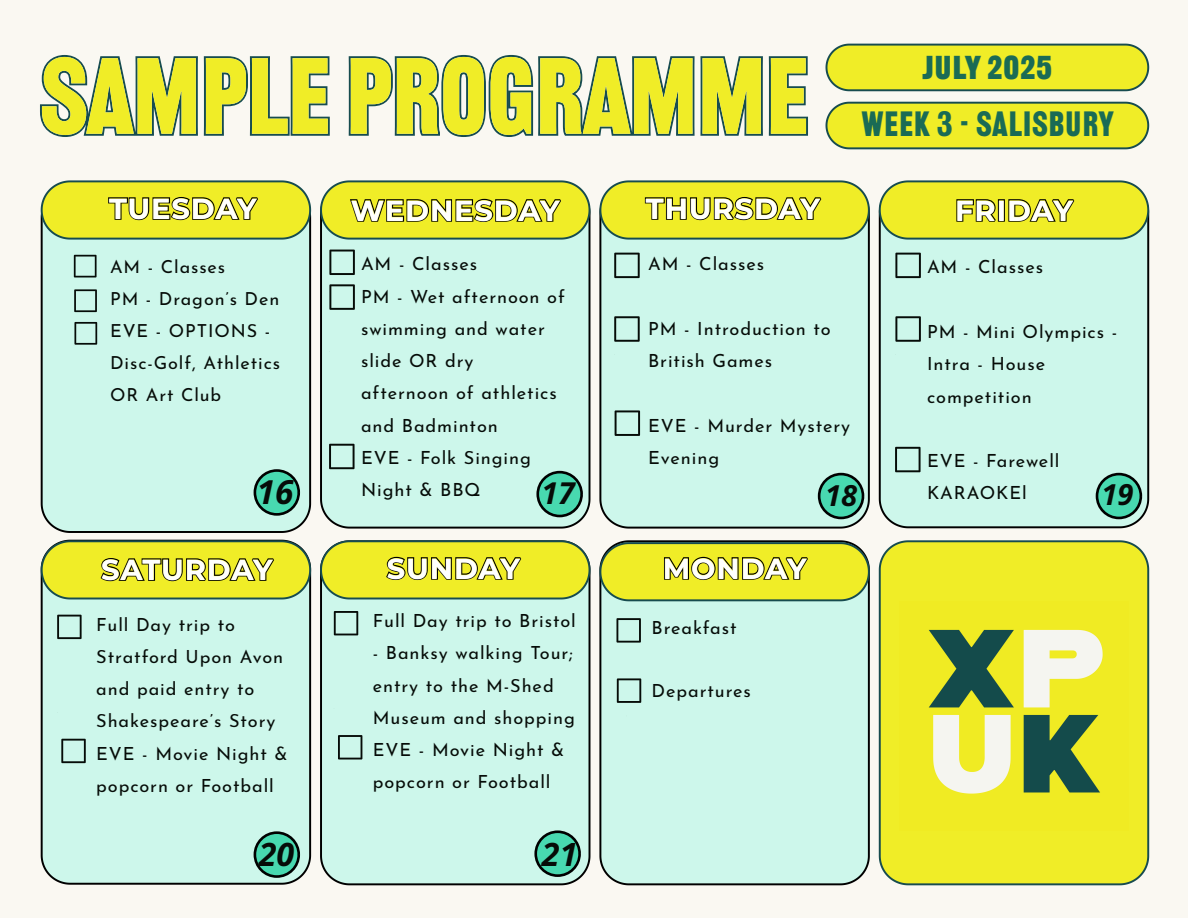
<style>
.page{position:relative;width:1188px;height:918px;background:#faf8f2}
.page>*{position:absolute;margin:0;border:0;box-sizing:border-box;transform-origin:0 0}
.t1{font:105.6px "Railroad Gothic ATF";color:#f0ed27}
.t2{font:34.35px "Railroad Gothic ATF";letter-spacing:.035em;color:#1a6b55}
.t3{font:italic 700 33.15px "Noto Sans";color:#060c08}
.t4{font:500 32.4px "Railroad Gothic ATF";letter-spacing:.035em;color:#1a6b55}
.t5{font:italic 700 32.25px "Noto Sans";color:#060c08}
.t6{font:italic 700 30.3px "Noto Sans";color:#060c08}
.t7{font:italic 700 29.1px "Noto Sans";color:#060c08}
.t8{font:700 28.8px "Montserrat";letter-spacing:.035em;color:#fff}
.t9{font:18.15px/32.2px "Josefin Sans";letter-spacing:.05em;color:#060c08}
.t10{font:18px/32px "Josefin Sans";letter-spacing:.05em;color:#060c08}
</style>
<div class="page">
<div style="left:40px;top:241px;width:272px;height:292px;background:#cdf7eb"></div>
<div style="left:40px;top:601px;width:272px;height:284px;background:#cdf7eb"></div>
<div style="left:320px;top:241px;width:271px;height:288px;background:#cdf7eb"></div>
<div style="left:320px;top:601px;width:271px;height:285px;background:#cdf7eb"></div>
<div style="left:599px;top:241px;width:271px;height:288px;background:#cdf7eb"></div>
<svg style="left:825px;top:43px;width:325px;height:49px;background:#dedf36"></svg>
<svg style="left:825px;top:101px;width:325px;height:49px;background:#dedf36"></svg>
<div style="left:599px;top:540px;width:271px;height:346px;background:#cdf7eb"></div>
<div style="left:878px;top:241px;width:272px;height:288px;background:#cdf7eb"></div>
<svg style="left:878px;top:540px;width:272px;height:346px;background:#e4e430"></svg>
<svg style="left:40px;top:55px;width:768px;height:82px"></svg>
<svg style="left:878px;top:180px;width:272px;height:61px;background:#d5d838"></svg>
<svg style="left:40px;top:180px;width:272px;height:61px;background:#d2d537"></svg>
<svg style="left:40px;top:539px;width:272px;height:62px;background:#ced137"></svg>
<svg style="left:320px;top:180px;width:271px;height:61px;background:#cccf34"></svg>
<svg style="left:320px;top:540px;width:271px;height:61px;background:#d2d535"></svg>
<svg style="left:599px;top:541px;width:271px;height:61px;background:#cfd131"></svg>
<svg style="left:599px;top:180px;width:271px;height:61px;background:#d0d335"></svg>
<div style="left:255px;top:471px;width:44px;height:43px;background:#48d9b0;border-radius:50%"></div>
<div style="left:254px;top:469px;width:46px;height:47px;border:3px solid #000;border-radius:50%"></div>
<div style="left:536px;top:832px;width:44px;height:44px;background:#48d9b0;border-radius:50%"></div>
<div style="left:534px;top:830px;width:47px;height:47px;border:3px solid #000;border-radius:50%"></div>
<div style="left:255px;top:833px;width:44px;height:44px;background:#48d9b0;border-radius:50%"></div>
<div style="left:254px;top:831px;width:46px;height:47px;border:3px solid #000;border-radius:50%"></div>
<div style="left:538px;top:472px;width:44px;height:44px;background:#48d9b0;border-radius:50%"></div>
<div style="left:536px;top:471px;width:47px;height:46px;border:3px solid #000;border-radius:50%"></div>
<div style="left:819px;top:474px;width:44px;height:44px;background:#48d9b0;border-radius:50%"></div>
<div style="left:818px;top:473px;width:46px;height:46px;border:3px solid #000;border-radius:50%"></div>
<div style="left:1097px;top:474px;width:44px;height:44px;background:#48d9b0;border-radius:50%"></div>
<div style="left:1096px;top:473px;width:46px;height:46px;border:3px solid #000;border-radius:50%"></div>
<img style="left:899px;top:601px;width:230px;height:229px">
<svg style="left:329px;top:250px;width:26px;height:25px"></svg>
<svg style="left:329px;top:284px;width:26px;height:26px"></svg>
<svg style="left:329px;top:444px;width:26px;height:25px"></svg>
<svg style="left:895px;top:253px;width:26px;height:25px"></svg>
<svg style="left:895px;top:316px;width:26px;height:26px"></svg>
<svg style="left:895px;top:447px;width:26px;height:25px"></svg>
<svg style="left:614px;top:253px;width:26px;height:25px"></svg>
<svg style="left:614px;top:316px;width:26px;height:26px"></svg>
<svg style="left:615px;top:410px;width:25px;height:26px"></svg>
<svg style="left:57px;top:615px;width:25px;height:24px"></svg>
<svg style="left:61px;top:739px;width:25px;height:24px"></svg>
<svg style="left:334px;top:611px;width:24px;height:24px"></svg>
<svg style="left:338px;top:735px;width:24px;height:25px"></svg>
<svg style="left:616px;top:618px;width:25px;height:25px"></svg>
<svg style="left:617px;top:678px;width:24px;height:25px"></svg>
<svg style="left:74px;top:255px;width:23px;height:23px"></svg>
<svg style="left:74px;top:289px;width:23px;height:23px"></svg>
<svg style="left:74px;top:322px;width:23px;height:24px"></svg>
<h1 class="t1" style="left:41px;top:34px;width:769px">SAMPLE PROGRAMME</h1>
<h3 class="t4" style="left:923px;top:48px;width:131px">JULY 2025</h3>
<h2 class="t2" style="left:862px;top:103px;width:253px">WEEK 3 - SALISBURY</h2>
<h3 class="t8" style="left:109px;top:188px;width:149px">TUESDAY</h3>
<h3 class="t8" style="left:955px;top:190px;width:119px">FRIDAY</h3>
<h3 class="t8" style="left:646px;top:188px;width:175px">THURSDAY</h3>
<h3 class="t8" style="left:351px;top:190px;width:210px">WEDNESDAY</h3>
<p class="t10" style="left:110px;top:248px;width:172px">AM - Classes<br>PM - Dragon’s Den<br>EVE - OPTIONS -<br>Disc-Golf, Athletics<br>OR Art Club</p>
<h3 class="t3" style="left:257px;top:469px;width:38px">16</h3>
<p class="t9" style="left:648px;top:246px;width:118px">AM - Classes</p>
<p class="t9" style="left:361px;top:246px;width:205px">AM - Classes<br>PM - Wet afternoon of swimming and water slide OR dry afternoon of athletics and Badminton<br>EVE - Folk Singing<br>Night &amp; BBQ</p>
<p class="t9" style="left:927px;top:249px;width:118px">AM - Classes</p>
<p class="t9" style="left:648px;top:310px;width:184px">PM - Introduction to<br>British Games</p>
<p class="t9" style="left:927px;top:313px;width:192px">PM - Mini Olympics -<br>Intra - House competition</p>
<p class="t9" style="left:648px;top:407px;width:204px">EVE - Murder Mystery<br>Evening</p>
<p class="t9" style="left:927px;top:442px;width:134px">EVE - Farewell<br>KARAOKEl</p>
<h3 class="t6" style="left:541px;top:471px;width:35px">17</h3>
<h3 class="t7" style="left:825px;top:475px;width:34px">18</h3>
<h3 class="t7" style="left:1101px;top:473px;width:34px">19</h3>
<h3 class="t8" style="left:101px;top:549px;width:173px">SATURDAY</h3>
<h3 class="t8" style="left:387px;top:548px;width:135px">SUNDAY</h3>
<h3 class="t8" style="left:663px;top:548px;width:145px">MONDAY</h3>
<p class="t9" style="left:96px;top:606px;width:193px">Full Day trip to<br>Stratford Upon Avon and paid entry to<br>Shakespeare’s Story<br>EVE - Movie Night &amp; popcorn or Football</p>
<p class="t9" style="left:373px;top:602px;width:205px">Full Day trip to Bristol</p>
<p class="t9" style="left:373px;top:635px;width:204px">- Banksy walking Tour; entry to the M-Shed<br>Museum and shopping<br>EVE - Movie Night &amp; popcorn or Football</p>
<h3 class="t5" style="left:259px;top:832px;width:37px">20</h3>
<h3 class="t5" style="left:542px;top:832px;width:37px">21</h3>
<p class="t9" style="left:652px;top:609px;width:87px">Breakfast</p>
<p class="t9" style="left:652px;top:672px;width:101px">Departures</p>
</div>
